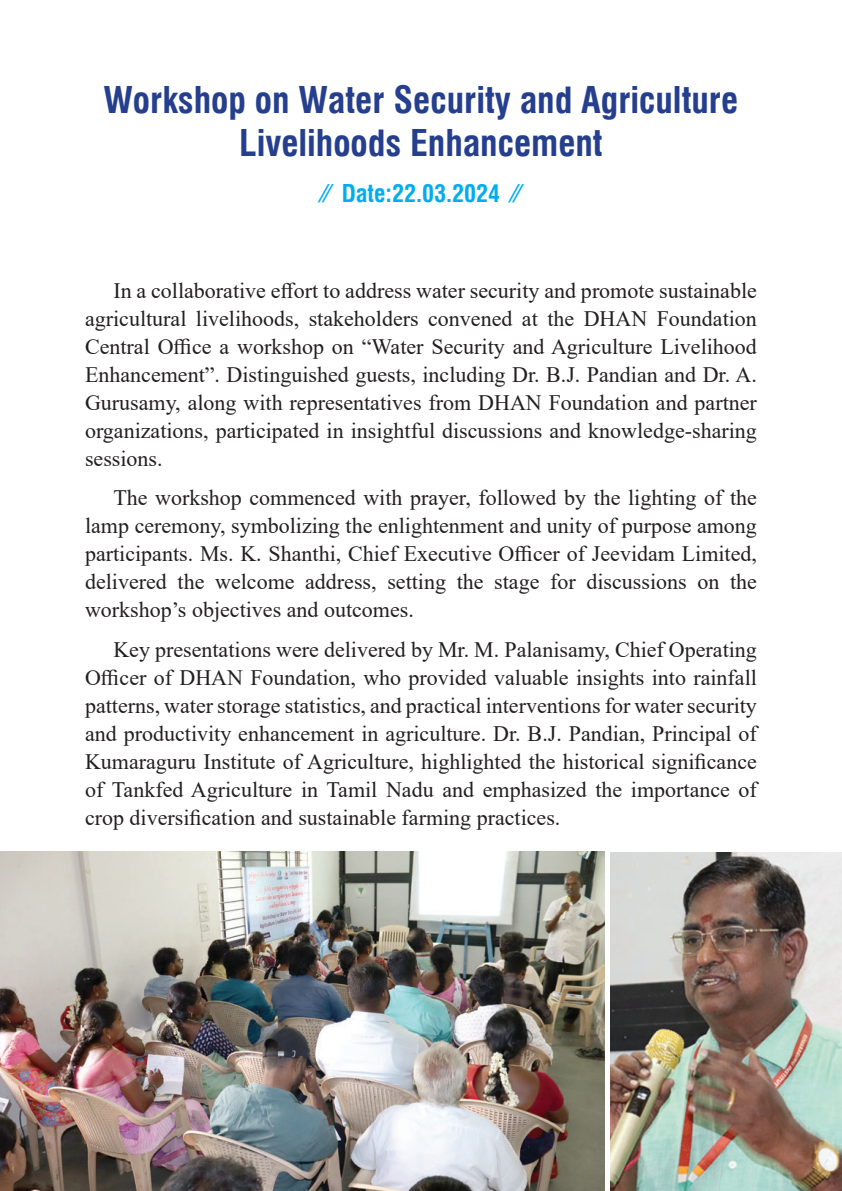
<style>
.page{position:relative;width:842px;height:1191px;background:#fff}
.page>*{position:absolute;margin:0;border:0;box-sizing:border-box;transform-origin:0 0}
.t1{font:36px/43.2px "Corporate Condensed Bold SWFTE";color:#253f8e;text-align:center}
.t2{font:24px "Corporate Condensed Bold SWFTE";color:#00aeef}
.t3{font:22px/28px "Times New Roman";color:#231f20;text-align:justify}
</style>
<div class="page">
<img style="left:610px;top:853px;width:232px;height:338px">
<img style="left:0;top:852px;width:604px;height:339px">
<h1 class="t1" style="left:103px;top:78px;width:636px">Workshop on Water Security and Agriculture<br>Livelihoods Enhancement</h1>
<p class="t2" style="left:322px;top:178px;width:200px">// Date:22.03.2024 //</p>
<p class="t3" style="left:85px;top:276px;width:673px;text-indent:28px">In a collaborative effort to address water security and promote sustainable agricultural livelihoods, stakeholders convened at the DHAN Foundation Central Office a workshop on “Water Security and Agriculture Livelihood Enhancement”. Distinguished guests, including Dr. B.J. Pandian and Dr. A.<br>Gurusamy, along with representatives from DHAN Foundation and partner organizations, participated in insightful discussions and knowledge-sharing sessions.</p>
<p class="t3" style="left:85px;top:483px;width:673px;text-indent:28px">The workshop commenced with prayer, followed by the lighting of the lamp ceremony, symbolizing the enlightenment and unity of purpose among participants. Ms. K. Shanthi, Chief Executive Officer of Jeevidam Limited, delivered the welcome address, setting the stage for discussions on the workshop’s objectives and outcomes.</p>
<p class="t3" style="left:85px;top:634px;width:673px;text-indent:28px">Key presentations were delivered by Mr. M. Palanisamy, Chief Operating Officer of DHAN Foundation, who provided valuable insights into rainfall patterns, water storage statistics, and practical interventions for water security and productivity enhancement in agriculture. Dr. B.J. Pandian, Principal of Kumaraguru Institute of Agriculture, highlighted the historical significance of Tankfed Agriculture in Tamil Nadu and emphasized the importance of crop diversification and sustainable farming practices.</p>
</div>
